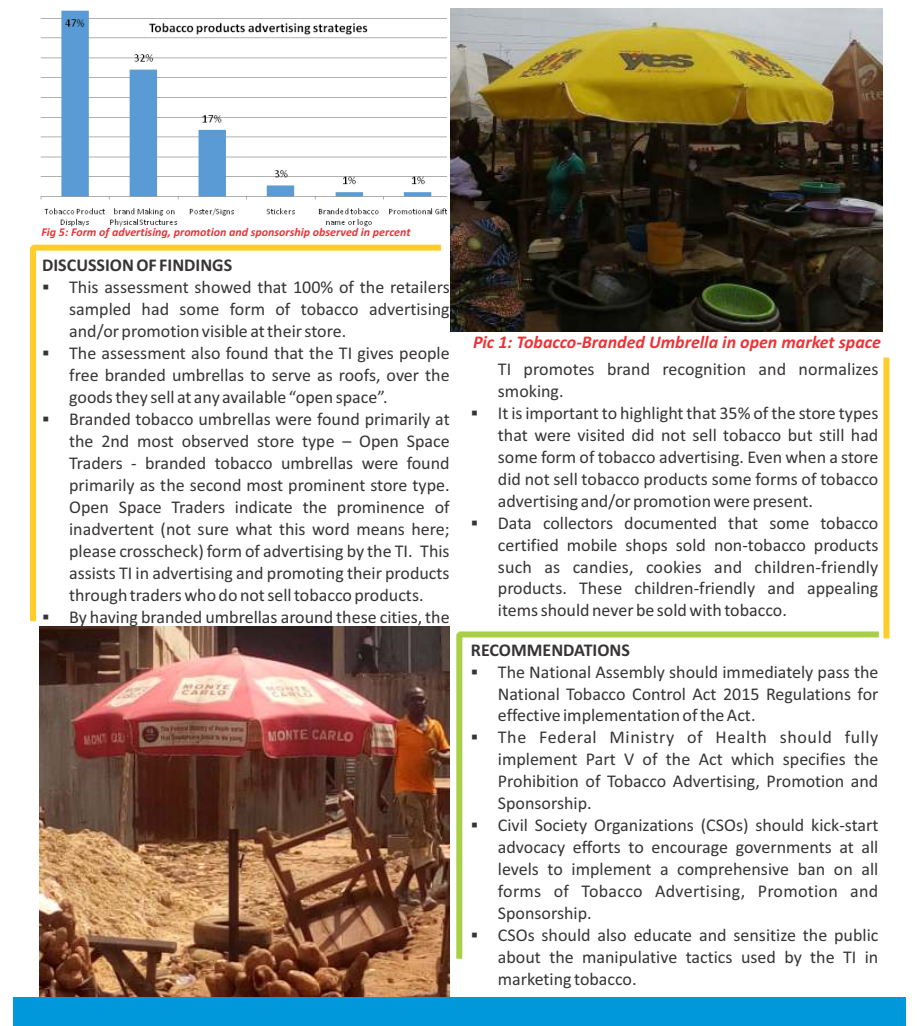
<style>
.page{position:relative;width:918px;height:1026px;background:#fff}
.page>*{position:absolute;margin:0;border:0;box-sizing:border-box;transform-origin:0 0}
.t1{font:18px/21.9px "Calibri";color:#373435;text-align:justify}
.t2{font:italic 700 18px "Calibri";color:#ed3237}
.t3{font:700 18px "Calibri";color:#373435}
.t4{font:italic 700 12px "Calibri";color:#ed3237}
</style>
<div class="page">
<svg style="left:456px;top:631px;width:429px;height:328px"></svg>
<img style="left:40px;top:627px;width:410px;height:370px">
<img style="left:451px;top:8px;width:431px;height:323px">
<img style="left:40px;top:10px;width:407px;height:217px">
<div style="left:13px;top:997px;width:892px;height:29px;background:#0098da"></div>
<svg style="left:30px;top:244px;width:417px;height:383px"></svg>
<div style="left:883px;top:358px;width:6px;height:280px;background:#ffcc29"></div>
<p class="t4" style="left:41px;top:227px;width:371px">Fig 5: Form of advertising, promotion and sponsorship observed in percent</p>
<p class="t3" style="left:42px;top:258px;width:192px">DISCUSSION OF FINDINGS</p>
<p class="t1" style="left:69px;top:278px;width:382px;text-indent:-27px">▪ This assessment showed that 100% of the retailers sampled had some form of tobacco advertising and/or promotion visible at their store.</p>
<p class="t1" style="left:69px;top:344px;width:382px;text-indent:-27px">▪ The assessment also found that the TI gives people free branded umbrellas to serve as roofs, over the goods they sell at any available “open space”.</p>
<p class="t1" style="left:69px;top:410px;width:382px;text-indent:-27px">▪ Branded tobacco umbrellas were found primarily at the 2nd most observed store type – Open Space Traders - branded tobacco umbrellas were found primarily as the second most prominent store type.<br>Open Space Traders indicate the prominence of inadvertent (not sure what this word means here; please crosscheck) form of advertising by the TI. This assists TI in advertising and promoting their products through traders who do not sell tobacco products.</p>
<p class="t1" style="left:42px;top:607px;width:409px">▪ By having branded umbrellas around these cities, the</p>
<p class="t2" style="left:473px;top:334px;width:409px">Pic 1: Tobacco-Branded Umbrella in open market space</p>
<p class="t1" style="left:498px;top:359px;width:382px">TI promotes brand recognition and normalizes smoking.</p>
<p class="t1" style="left:498px;top:403px;width:382px;text-indent:-27px">▪ It is important to highlight that 35% of the store types that were visited did not sell tobacco but still had some form of tobacco advertising. Even when a store did not sell tobacco products some forms of tobacco advertising and/or promotion were present.</p>
<p class="t1" style="left:498px;top:513px;width:382px;text-indent:-27px">▪ Data collectors documented that some tobacco certified mobile shops sold non-tobacco products such as candies, cookies and children-friendly products. These children-friendly and appealing items should never be sold with tobacco.</p>
<p class="t3" style="left:471px;top:642px;width:161px">RECOMMENDATIONS</p>
<p class="t1" style="left:498px;top:662px;width:382px;text-indent:-27px">▪ The National Assembly should immediately pass the National Tobacco Control Act 2015 Regulations for effective implementation of the Act.</p>
<p class="t1" style="left:498px;top:728px;width:382px;text-indent:-27px">▪ The Federal Ministry of Health should fully implement Part V of the Act which specifies the Prohibition of Tobacco Advertising, Promotion and Sponsorship.</p>
<p class="t1" style="left:498px;top:816px;width:382px;text-indent:-27px">▪ Civil Society Organizations (CSOs) should kick-start advocacy efforts to encourage governments at all levels to implement a comprehensive ban on all forms of Tobacco Advertising, Promotion and Sponsorship.</p>
<p class="t1" style="left:498px;top:926px;width:382px;text-indent:-27px">▪ CSOs should also educate and sensitize the public about the manipulative tactics used by the TI in marketing tobacco.</p>
</div>
